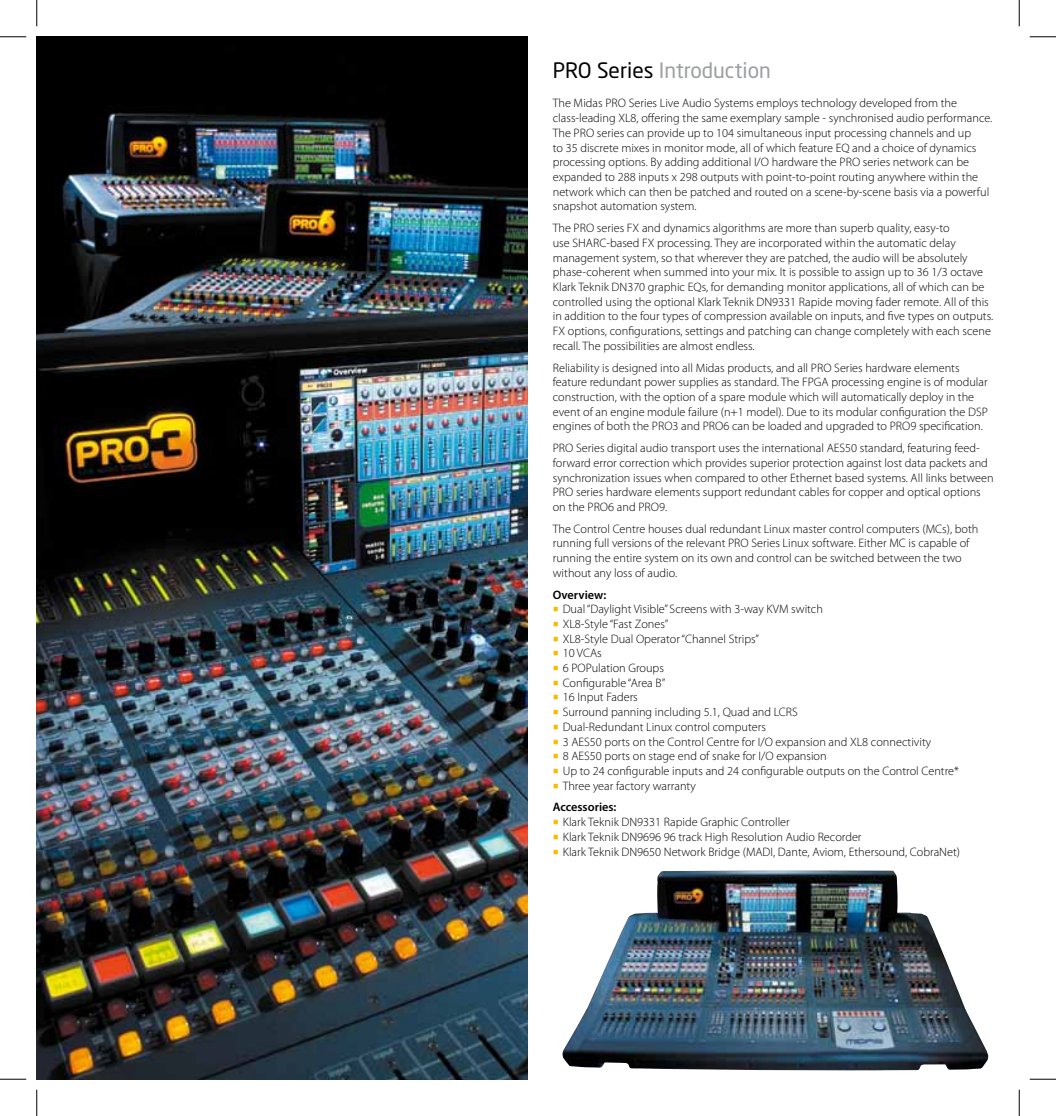
<style>
.page{position:relative;width:1056px;height:1116px;background:#fff}
.page>*{position:absolute;margin:0;border:0;box-sizing:border-box;transform-origin:0 0}
.t1{font:21px "Neo Sans";color:#9c9e9f}
.t2{font:300 12.25px/14.7px "Myriad Pro";color:#000}
.t3{font:600 12.25px "Myriad Pro";color:#000}
.s1{color:#000}
</style>
<div class="page">
<img style="left:562px;top:870px;width:427px;height:200px">
<img style="left:37px;top:37px;width:491px;height:1041px">
<svg style="left:0;top:36px;width:26px;height:1px"></svg>
<svg style="left:1029px;top:36px;width:27px;height:1px"></svg>
<svg style="left:0;top:1078px;width:26px;height:1px"></svg>
<svg style="left:1029px;top:1078px;width:27px;height:1px"></svg>
<svg style="left:36px;top:0;width:1px;height:26px"></svg>
<svg style="left:36px;top:1089px;width:1px;height:26px"></svg>
<svg style="left:1019px;top:0;width:1px;height:26px"></svg>
<svg style="left:1019px;top:1089px;width:1px;height:26px"></svg>
<h1 class="t1" style="left:553px;top:57px;width:220px"><span class="s1">PRO Series</span> Introduction</h1>
<p class="t2" style="left:553px;top:96px;width:441px">The Midas PRO Series Live Audio Systems employs technology developed from the class-leading XL8, offering the same exemplary sample - synchronised audio performance.<br>The PRO series can provide up to 104 simultaneous input processing channels and up<br>to 35 discrete mixes in monitor mode, all of which feature EQ and a choice of dynamics processing options. By adding additional I/O hardware the PRO series network can be expanded to 288 inputs x 298 outputs with point-to-point routing anywhere within the network which can then be patched and routed on a scene-by-scene basis via a powerful snapshot automation system.</p>
<p class="t2" style="left:553px;top:220px;width:442px">The PRO series FX and dynamics algorithms are more than superb quality, easy-to<br>use SHARC-based FX processing. They are incorporated within the automatic delay management system, so that wherever they are patched, the audio will be absolutely phase-coherent when summed into your mix. It is possible to assign up to 36 1/3 octave Klark Teknik DN370 graphic EQs, for demanding monitor applications, all of which can be controlled using the optional Klark Teknik DN9331 Rapide moving fader remote. All of this in addition to the four types of compression available on inputs, and five types on outputs.<br>FX options, configurations, settings and patching can change completely with each scene recall. The possibilities are almost endless.</p>
<p class="t2" style="left:553px;top:360px;width:436px">Reliability is designed into all Midas products, and all PRO Series hardware elements feature redundant power supplies as standard. The FPGA processing engine is of modular construction, with the option of a spare module which will automatically deploy in the event of an engine module failure (n+1 model). Due to its modular configuration the DSP engines of both the PRO3 and PRO6 can be loaded and upgraded to PRO9 specification.</p>
<p class="t2" style="left:553px;top:440px;width:442px">PRO Series digital audio transport uses the international AES50 standard, featuring feed&shy;forward error correction which provides superior protection against lost data packets and synchronization issues when compared to other Ethernet based systems. All links between PRO series hardware elements support redundant cables for copper and optical options on the PRO6 and PRO9.</p>
<p class="t2" style="left:553px;top:521px;width:427px">The Control Centre houses dual redundant Linux master control computers (MCs), both running full versions of the relevant PRO Series Linux software. Either MC is capable of running the entire system on its own and control can be switched between the two without any loss of audio.</p>
<p class="t3" style="left:553px;top:586px;width:55px">Overview:</p>
<p class="t2" style="left:563px;top:601px;width:398px">Dual “Daylight Visible” Screens with 3-way KVM switch<br>XL8-Style “Fast Zones”<br>XL8-Style Dual Operator “Channel Strips”<br>10 VCAs<br>6 POPulation Groups<br>Configurable “Area B”<br>16 Input Faders<br>Surround panning including 5.1, Quad and LCRS<br>Dual-Redundant Linux control computers<br>3 AES50 ports on the Control Centre for I/O expansion and XL8 connectivity<br>8 AES50 ports on stage end of snake for I/O expansion<br>Up to 24 configurable inputs and 24 configurable outputs on the Control Centre* Three year factory warranty</p>
<p class="t3" style="left:553px;top:799px;width:65px">Accessories:</p>
<p class="t2" style="left:563px;top:814px;width:399px">Klark Teknik DN9331 Rapide Graphic Controller<br>Klark Teknik DN9696 96 track High Resolution Audio Recorder<br>Klark Teknik DN9650 Network Bridge (MADI, Dante, Aviom, Ethersound, CobraNet)</p>
</div>
